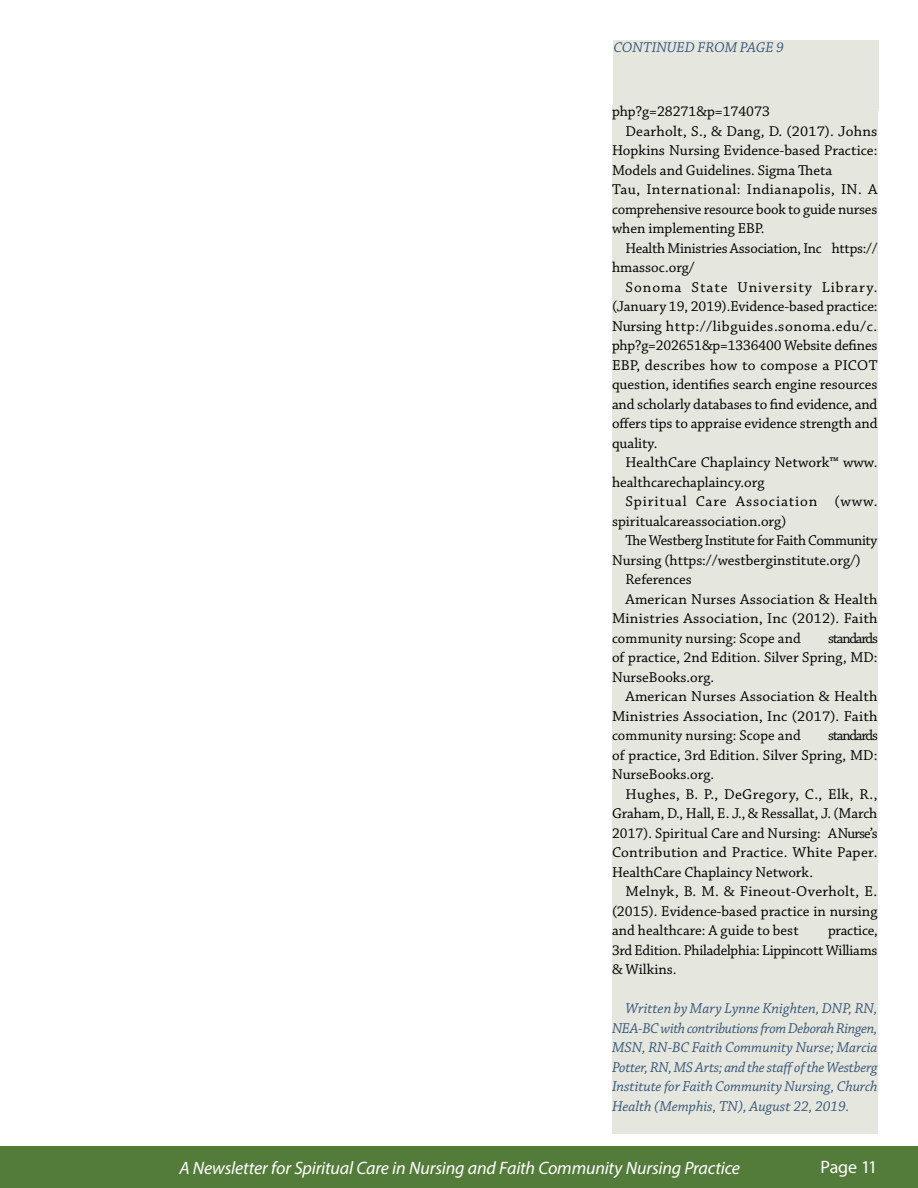
<style>
.page{position:relative;width:918px;height:1188px;background:#fff}
.page>*{position:absolute;margin:0;border:0;box-sizing:border-box;transform-origin:0 0}
.t1{font:italic 18px "Myriad Pro";letter-spacing:-.01em;color:#fff}
.t2{font:18px "Myriad Pro";letter-spacing:-.015em;color:#fff}
.t3{font:15px/19.5px "Chaparral Pro";color:#000;text-align:justify}
.t4{font:italic 15px/19.5px "Chaparral Pro";color:#365578;text-align:justify}
.t5{font:15px "Chaparral Pro";letter-spacing:.03em;color:#000}
.t6{font:15px "Chaparral Pro";letter-spacing:-.025em;color:#000}
.t7{font:15px "Chaparral Pro";letter-spacing:.06em;color:#000}
.t8{font:15px "Chaparral Pro";letter-spacing:.055em;color:#000}
</style>
<div class="page">
<div style="left:614px;top:40px;width:265px;height:71px;background:#e5e7de"></div>
<div style="left:612px;top:105px;width:266px;height:1029px;background:#e5e7de"></div>
<div style="left:0;top:1147px;width:918px;height:41px;background:#537b39"></div>
<p class="t4" style="left:614px;top:38px;width:172px">CONTINUED FROM PAGE 9</p>
<p class="t3" style="left:612px;top:102px;width:159px">php?g=28271&amp;p=174073</p>
<p class="t3" style="left:626px;top:122px;width:253px">Dearholt, S., &amp; Dang, D. (2017). Johns</p>
<p class="t3" style="left:612px;top:141px;width:267px">Hopkins Nursing Evidence-based Practice:</p>
<p class="t3" style="left:612px;top:161px;width:222px">Models and Guidelines. Sigma Theta</p>
<p class="t5" style="left:612px;top:181px;width:267px">Tau, International: Indianapolis, IN. A</p>
<p class="t3" style="left:612px;top:200px;width:267px">comprehensive resource book to guide nurses</p>
<p class="t3" style="left:612px;top:219px;width:154px">when implementing EBP.</p>
<p class="t3" style="left:626px;top:239px;width:253px">Health Ministries Association, Inc https://</p>
<p class="t3" style="left:612px;top:258px;width:84px">hmassoc.org/</p>
<p class="t7" style="left:626px;top:279px;width:254px">Sonoma State University Library.</p>
<p class="t3" style="left:612px;top:297px;width:267px">(January 19, 2019).Evidence-based practice:</p>
<p class="t5" style="left:612px;top:318px;width:267px">Nursing http://libguides.sonoma.edu/c.</p>
<p class="t3" style="left:612px;top:336px;width:267px">php?g=202651&amp;p=1336400 Website defines</p>
<p class="t3" style="left:612px;top:356px;width:267px">EBP, describes how to compose a PICOT</p>
<p class="t3" style="left:612px;top:375px;width:267px">question, identifies search engine resources</p>
<p class="t3" style="left:612px;top:395px;width:267px">and scholarly databases to find evidence, and</p>
<p class="t3" style="left:612px;top:414px;width:267px">offers tips to appraise evidence strength and</p>
<p class="t3" style="left:612px;top:434px;width:47px">quality.</p>
<p class="t3" style="left:626px;top:453px;width:254px">HealthCare Chaplaincy Network™ www.</p>
<p class="t3" style="left:612px;top:473px;width:154px">healthcarechaplaincy.org</p>
<p class="t8" style="left:626px;top:493px;width:253px">Spiritual Care Association (www.</p>
<p class="t3" style="left:612px;top:512px;width:176px">spiritualcareassociation.org)</p>
<p class="t6" style="left:626px;top:532px;width:253px">The Westberg Institute for Faith Community</p>
<p class="t3" style="left:612px;top:551px;width:250px">Nursing (https://westberginstitute.org/)</p>
<p class="t3" style="left:626px;top:570px;width:68px">References</p>
<p class="t3" style="left:626px;top:590px;width:253px">American Nurses Association &amp; Health</p>
<p class="t3" style="left:612px;top:609px;width:267px">Ministries Association, Inc (2012). Faith</p>
<p class="t3" style="left:612px;top:629px;width:190px">community nursing: Scope and</p>
<p class="t3" style="left:612px;top:629px;width:268px;text-indent:216px">standards of practice, 2nd Edition. Silver Spring, MD:<br>NurseBooks.org.</p>
<p class="t3" style="left:612px;top:687px;width:267px;text-indent:14px">American Nurses Association &amp; Health Ministries Association, Inc (2017). Faith community nursing: Scope and</p>
<p class="t3" style="left:612px;top:726px;width:268px;text-indent:216px">standards of practice, 3rd Edition. Silver Spring, MD:<br>NurseBooks.org.</p>
<p class="t3" style="left:612px;top:785px;width:267px;text-indent:14px">Hughes, B. P., DeGregory, C., Elk, R., Graham, D., Hall, E. J., &amp; Ressallat, J. (March 2017). Spiritual Care and Nursing: A Nurse’s Contribution and Practice. White Paper.<br>HealthCare Chaplaincy Network.</p>
<p class="t3" style="left:612px;top:882px;width:267px;text-indent:14px">Melnyk, B. M. &amp; Fineout-Overholt, E. (2015). Evidence-based practice in nursing and healthcare: A guide to best</p>
<p class="t3" style="left:612px;top:921px;width:267px;text-indent:216px">practice, 3rd Edition. Philadelphia: Lippincott Williams &amp; Wilkins.</p>
<p class="t4" style="left:612px;top:999px;width:267px;text-indent:14px">Written by Mary Lynne Knighten, DNP, RN, NEA-BC with contributions from Deborah Ringen, MSN, RN-BC Faith Community Nurse; Marcia Potter, RN, MS Arts; and the staff of the Westberg Institute for Faith Community Nursing, Church Health (Memphis, TN), August 22, 2019.</p>
<p class="t1" style="left:179px;top:1157px;width:562px">A Newsletter for Spiritual Care in Nursing and Faith Community Nursing Practice</p>
<p class="t2" style="left:820px;top:1156px;width:59px">Page 11</p>
</div>
